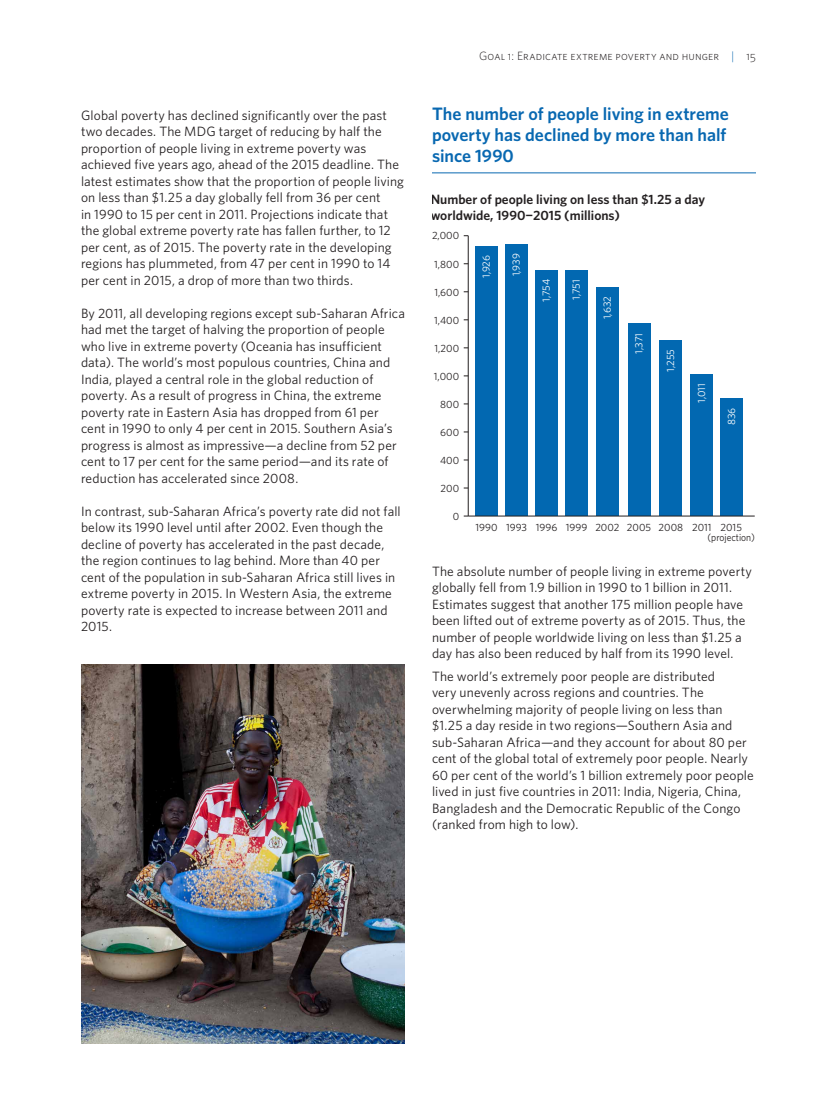
<style>
.page{position:relative;width:837px;height:1107px;background:#fff}
.page>*{position:absolute;margin:0;border:0;box-sizing:border-box;transform-origin:0 0}
.t1{font:600 18px/21px "Whitney";color:#0868b1}
.t2{font:13.5px/16.5px "Whitney";letter-spacing:.01em;color:#231f20}
.t3{font:600 13.5px/16.2px "Whitney";color:#231f20}
.t4{font:12px "Whitney Light SC";letter-spacing:.015em;color:#231f20}
.t5{font:10.5px/10.5px "Whitney";color:#231f20;text-align:center}
.t6{font:10.5px "Whitney";color:#fff}
.s1{color:#0868b1}
</style>
<div class="page">
<hr style="left:432px;top:172px;width:324px;height:1px;background:#0868b1">
<hr style="left:468px;top:236px;width:1px;height:280px;background:#231f20">
<div style="left:721px;top:399px;width:22px;height:117px;background:#0268b1"></div>
<div style="left:691px;top:374px;width:22px;height:142px;background:#0268b1"></div>
<div style="left:660px;top:340px;width:22px;height:176px;background:#0268b1"></div>
<div style="left:628px;top:324px;width:22px;height:192px;background:#0268b1"></div>
<div style="left:596px;top:287px;width:23px;height:229px;background:#0268b1"></div>
<div style="left:565px;top:271px;width:23px;height:245px;background:#0268b1"></div>
<div style="left:535px;top:270px;width:23px;height:246px;background:#0268b1"></div>
<div style="left:505px;top:244px;width:23px;height:272px;background:#0268b1"></div>
<div style="left:475px;top:246px;width:23px;height:270px;background:#0268b1"></div>
<hr style="left:468px;top:516px;width:287px;height:1px;background:#231f20">
<img style="left:81px;top:664px;width:324px;height:380px">
<p class="t2" style="left:81px;top:107px;width:325px">Global poverty has declined significantly over the past two decades. The MDG target of reducing by half the proportion of people living in extreme poverty was achieved five years ago, ahead of the 2015 deadline. The latest estimates show that the proportion of people living on less than $1.25 a day globally fell from 36 per cent<br>in 1990 to 15 per cent in 2011. Projections indicate that the global extreme poverty rate has fallen further, to 12 per cent, as of 2015. The poverty rate in the developing regions has plummeted, from 47 per cent in 1990 to 14 per cent in 2015, a drop of more than two thirds.</p>
<p class="t2" style="left:81px;top:305px;width:325px">By 2011, all developing regions except sub-Saharan Africa had met the target of halving the proportion of people who live in extreme poverty (Oceania has insufficient data). The world’s most populous countries, China and India, played a central role in the global reduction of poverty. As a result of progress in China, the extreme poverty rate in Eastern Asia has dropped from 61 per cent in 1990 to only 4 per cent in 2015. Southern Asia’s progress is almost as impressive—a decline from 52 per cent to 17 per cent for the same period—and its rate of reduction has accelerated since 2008.</p>
<p class="t2" style="left:81px;top:503px;width:321px">In contrast, sub-Saharan Africa’s poverty rate did not fall below its 1990 level until after 2002. Even though the decline of poverty has accelerated in the past decade, the region continues to lag behind. More than 40 per cent of the population in sub-Saharan Africa still lives in extreme poverty in 2015. In Western Asia, the extreme poverty rate is expected to increase between 2011 and 2015.</p>
<p class="t4" style="left:479px;top:49px;width:278px">Goal 1: Eradicate extreme poverty and hunger <span class="s1">|</span> 15</p>
<h1 class="t1" style="left:432px;top:103px;width:298px">The number of people living in extreme poverty has declined by more than half since 1990</h1>
<p class="t3" style="left:431px;top:191px;width:276px">Number of people living on less than $1.25 a day worldwide, 1990¬2015 (millions)</p>
<p class="t5" style="left:432px;top:230px;width:29px">2,000</p>
<p class="t5" style="left:434px;top:258px;width:26px">1,800</p>
<p class="t5" style="left:434px;top:286px;width:26px">1,600</p>
<p class="t5" style="left:434px;top:314px;width:26px">1,400</p>
<p class="t5" style="left:434px;top:342px;width:26px">1,200</p>
<p class="t5" style="left:434px;top:371px;width:27px">1,000</p>
<p class="t5" style="left:440px;top:399px;width:20px">800</p>
<p class="t5" style="left:440px;top:427px;width:20px">600</p>
<p class="t5" style="left:440px;top:455px;width:21px">400</p>
<p class="t5" style="left:441px;top:483px;width:20px">200</p>
<p class="t5" style="left:453px;top:511px;width:8px">0</p>
<p class="t6" style="left:480px;top:278px;width:25px;rotate:-90deg">1,926</p>
<p class="t6" style="left:510px;top:276px;width:25px;rotate:-90deg">1,939</p>
<p class="t6" style="left:540px;top:302px;width:25px;rotate:-90deg">1,754</p>
<p class="t6" style="left:570px;top:300px;width:22px;rotate:-90deg">1,751</p>
<p class="t6" style="left:601px;top:319px;width:25px;rotate:-90deg">1,632</p>
<p class="t6" style="left:633px;top:354px;width:22px;rotate:-90deg">1,371</p>
<p class="t6" style="left:664px;top:372px;width:25px;rotate:-90deg">1,255</p>
<p class="t6" style="left:695px;top:403px;width:21px;rotate:-90deg">1,011</p>
<p class="t6" style="left:725px;top:425px;width:19px;rotate:-90deg">836</p>
<p class="t5" style="left:476px;top:522px;width:238px">1990 1993 1996 1999 2002 2005 2008 2011</p>
<p class="t5" style="left:707px;top:522px;width:49px">2015 (projection)</p>
<p class="t2" style="left:432px;top:563px;width:322px">The absolute number of people living in extreme poverty globally fell from 1.9 billion in 1990 to 1 billion in 2011.<br>Estimates suggest that another 175 million people have been lifted out of extreme poverty as of 2015. Thus, the number of people worldwide living on less than $1.25 a day has also been reduced by half from its 1990 level.</p>
<p class="t2" style="left:432px;top:668px;width:323px">The world’s extremely poor people are distributed<br>very unevenly across regions and countries. The overwhelming majority of people living on less than $1.25 a day reside in two regions—Southern Asia and sub-Saharan Africa—and they account for about 80 per cent of the global total of extremely poor people. Nearly 60 per cent of the world’s 1 billion extremely poor people lived in just five countries in 2011: India, Nigeria, China, Bangladesh and the Democratic Republic of the Congo (ranked from high to low).</p>
</div>
